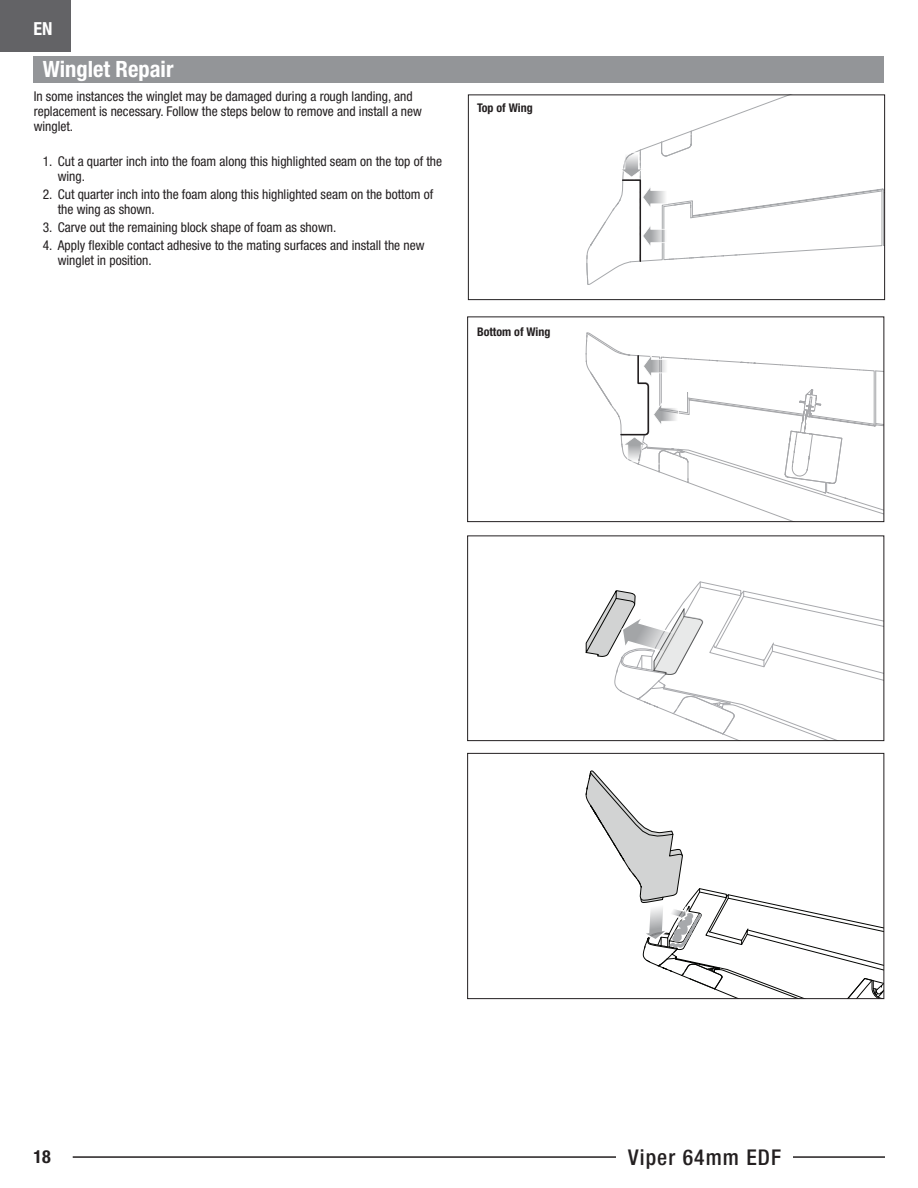
<style>
.page{position:relative;width:918px;height:1188px;background:#fff}
.page>*{position:absolute;margin:0;border:0;box-sizing:border-box;transform-origin:0 0}
.EFL_Main_Header{font:700 condensed 22.5px "Helvetica Neue LT Std";color:#fff}
.t1{font:500 condensed 21.75px "Helvetica Neue LT Std";letter-spacing:.05em;color:#231f20}
.t2{font:700 condensed 18px "Helvetica Neue LT Std";color:#fff}
.t3{font:700 condensed 18px "Helvetica Neue LT Std";color:#231f20}
.EFL_Body_Text{font:condensed 13.5px/15px "Helvetica Neue LT Std";color:#231f20}
.EFL_BOLD_Body_Text{font:700 condensed 12px "Helvetica Neue LT Std";color:#231f20}
</style>
<div class="page">
<div style="left:0;top:0;width:71px;height:51px;background:#636366"></div>
<hr style="left:73px;top:1156px;width:812px;height:2px;background:#231f20">
<svg style="left:580px;top:94px;width:306px;height:662px"></svg>
<div style="left:467px;top:536px;width:417px;height:205px;border:1px solid #231f20"></div>
<svg style="left:586px;top:771px;width:299px;height:228px"></svg>
<div style="left:467px;top:753px;width:417px;height:246px;border:1px solid #231f20"></div>
<div style="left:34px;top:56px;width:850px;height:27px;background:#939598"></div>
<h3 class="t2" style="left:33px;top:18px;width:20px">EN</h3>
<p class="EFL_Main_Header" style="left:43px;top:55px;width:132px">Winglet Repair</p>
<p class="EFL_Body_Text" style="left:34px;top:89px;width:390px">In some instances the winglet may be damaged during a rough landing, and replacement is necessary. Follow the steps below to remove and install a new winglet.</p>
<p class="EFL_Body_Text" style="left:58px;top:153px;width:386px;text-indent:-15px">1. Cut a quarter inch into the foam along this highlighted seam on the top of the wing.</p>
<p class="EFL_Body_Text" style="left:58px;top:186px;width:377px;text-indent:-15px">2. Cut quarter inch into the foam along this highlighted seam on the bottom of the wing as shown.</p>
<p class="EFL_Body_Text" style="left:43px;top:219px;width:295px">3. Carve out the remaining block shape of foam as shown.</p>
<p class="EFL_Body_Text" style="left:58px;top:237px;width:368px;text-indent:-15px">4. Apply flexible contact adhesive to the mating surfaces and install the new winglet in position.</p>
<p class="EFL_BOLD_Body_Text" style="left:477px;top:101px;width:57px">Top of Wing</p>
<p class="EFL_BOLD_Body_Text" style="left:477px;top:324px;width:75px">Bottom of Wing</p>
<h3 class="t3" style="left:34px;top:1146px;width:19px">18</h3>
<h2 class="t1" style="left:628px;top:1144px;width:154px">Viper 64mm EDF</h2>
</div>
